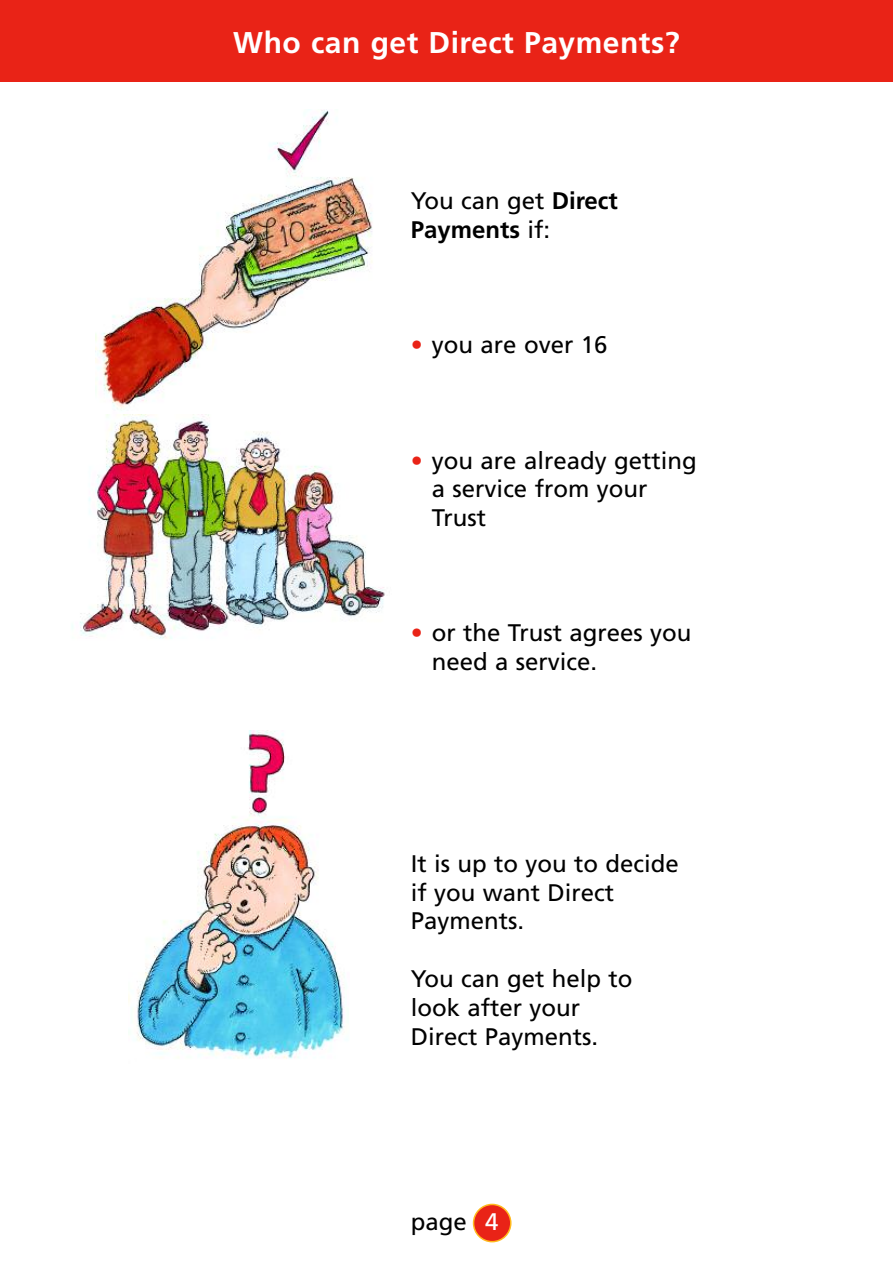
<style>
.page{position:relative;width:893px;height:1263px;background:#fff}
.page>*{position:absolute;margin:0;border:0;box-sizing:border-box;transform-origin:0 0}
.t1{font:700 30px "Frutiger";letter-spacing:.015em;color:#fff}
.t2{font:24px/28.8px "Frutiger";color:#000}
.t3{font:700 24px/28.8px "Frutiger";color:#000}
.t4{font:24px "Frutiger";color:#fff}
.s1{font-weight:400}
.s2{color:#e92317}
</style>
<div class="page">
<svg style="left:473px;top:1204px;width:38px;height:38px"></svg>
<div style="left:0;top:0;width:893px;height:82px;background:#e92317"></div>
<img style="left:96px;top:109px;width:276px;height:302px">
<img style="left:72px;top:414px;width:313px;height:225px">
<img style="left:128px;top:730px;width:216px;height:329px">
<p class="t1" style="left:233px;top:31px;width:448px">Who can get Direct Payments?</p>
<p class="t3" style="left:411px;top:188px;width:209px"><span class="s1">You can get</span> Direct<br>Payments <span class="s1">if:</span></p>
<p class="t2" style="left:411px;top:332px;width:198px"><span class="s2">•</span> you are over 16</p>
<p class="t2" style="left:432px;top:448px;width:266px;text-indent:-21px"><span class="s2">•</span> you are already getting a service from your<br>Trust</p>
<p class="t2" style="left:432px;top:620px;width:261px;text-indent:-21px"><span class="s2">•</span> or the Trust agrees you need a service.</p>
<p class="t2" style="left:411px;top:851px;width:269px">It is up to you to decide if you want Direct<br>Payments.</p>
<p class="t2" style="left:411px;top:966px;width:223px">You can get help to look after your<br>Direct Payments.</p>
<p class="t2" style="left:411px;top:1209px;width:58px">page</p>
<p class="t4" style="left:485px;top:1211px;width:15px">4</p>
</div>
